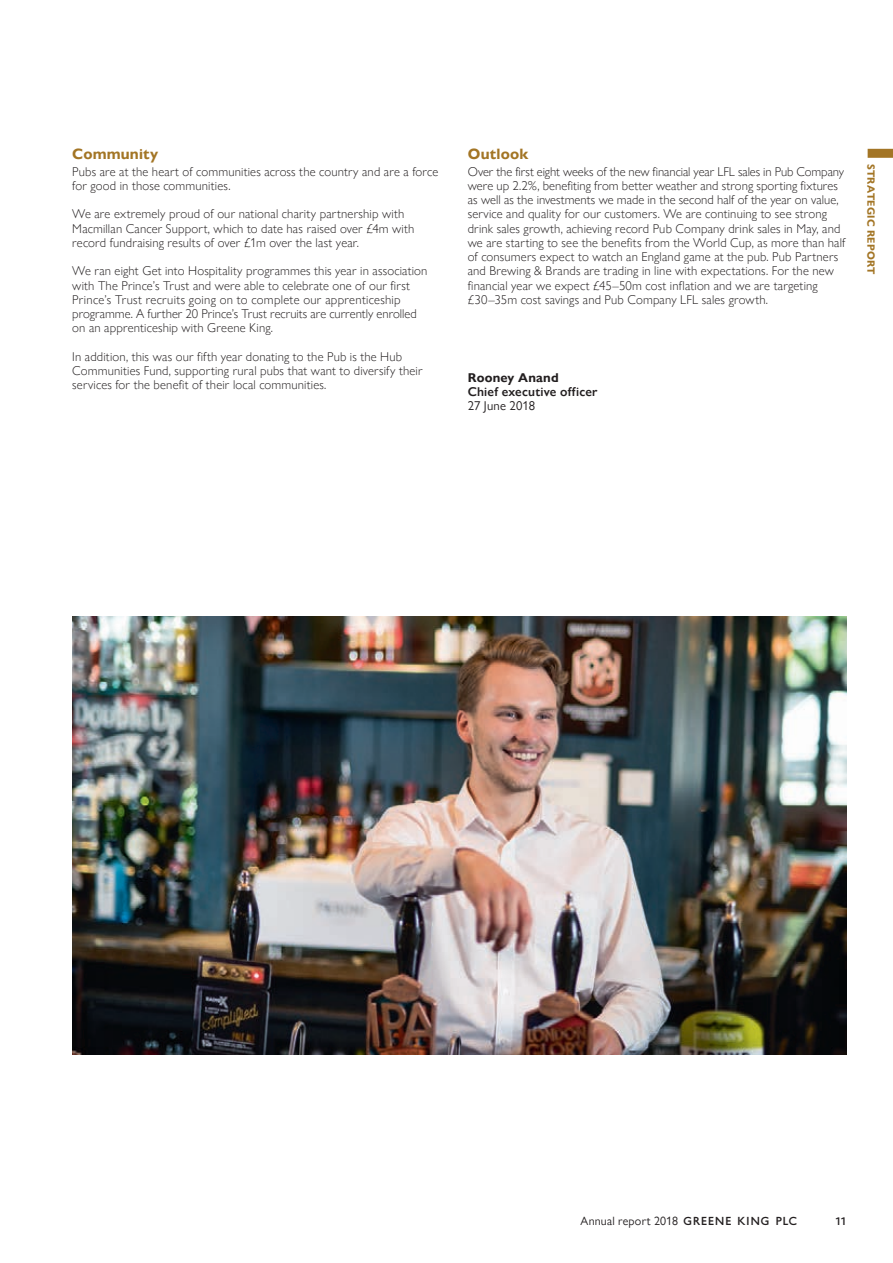
<style>
.page{position:relative;width:893px;height:1263px;background:#fff}
.page>*{position:absolute;margin:0;border:0;box-sizing:border-box;transform-origin:0 0}
.Dir_Notes_Subhd_1{font:700 15px "Gill Sans Nova";letter-spacing:.01em;color:#a37525}
.Body_Text{font:300 12.75px/14.2px "Gill Sans Nova";letter-spacing:.015em;color:#231f20}
.Sign_Off_2{font:600 12.75px "Gill Sans Nova";letter-spacing:.015em;color:#231f20}
.Sign_Off_1{font:700 12.75px "Gill Sans Nova";letter-spacing:.015em;color:#231f20}
.Sign_Off_3{font:12.75px "Gill Sans Nova";letter-spacing:.01em;color:#231f20}
.t1{font:12px "Gill Sans Nova";letter-spacing:.015em;color:#231f20}
.t2{font:12px "Greene King Beta";color:#231f20}
.t3{font:700 10.5px "Gill Sans Nova";letter-spacing:.025em;color:#a37525}
.s1{font-family:"Greene King Beta Three";font-size:12.75px}
</style>
<div class="page">
<div style="left:868px;top:149px;width:25px;height:9px;background:#a37525"></div>
<img style="left:72px;top:617px;width:774px;height:437px">
<p class="Dir_Notes_Subhd_1" style="left:72px;top:145px;width:87px">Community</p>
<p class="Body_Text" style="left:72px;top:164px;width:368px">Pubs are at the heart of communities across the country and are a force for good in those communities.</p>
<p class="Body_Text" style="left:72px;top:207px;width:344px">We are extremely proud of our national charity partnership with<br>Macmillan Cancer Support, which to date has raised over £4m with record fundraising results of over £1m over the last year.</p>
<p class="Body_Text" style="left:72px;top:264px;width:357px">We ran eight Get into Hospitality programmes this year in association with The Prince’s Trust and were able to celebrate one of our first Prince’s Trust recruits going on to complete our apprenticeship programme. A further 20 Prince’s Trust recruits are currently enrolled on an apprenticeship with Greene King.</p>
<p class="Body_Text" style="left:72px;top:349px;width:352px">In addition, this was our fifth year donating to the Pub is the Hub<br>Communities Fund, supporting rural pubs that want to diversify their services for the benefit of their local communities.</p>
<p class="Dir_Notes_Subhd_1" style="left:468px;top:145px;width:62px">Outlook</p>
<p class="Body_Text" style="left:468px;top:164px;width:379px">Over the first eight weeks of the new financial year LFL sales in Pub Company were up 2.2%, benefiting from better weather and strong sporting fixtures as well as the investments we made in the second half of the year on value, service and quality for our customers. We are continuing to see strong drink sales growth, achieving record Pub Company drink sales in May, and we are starting to see the benefits from the World Cup, as more than half of consumers expect to watch an England game at the pub. Pub Partners and Brewing &amp; Brands are trading in line with expectations. For the new financial year we expect £45–50m cost inflation and we are targeting £30–35m cost savings and Pub Company LFL sales growth.</p>
<p class="t3" style="left:877px;top:164px;width:113px;rotate:90deg">STRATEGIC REPORT</p>
<p class="Sign_Off_1" style="left:468px;top:370px;width:92px">Rooney Anand</p>
<p class="Sign_Off_2" style="left:468px;top:384px;width:131px">Chief executive officer</p>
<p class="Sign_Off_3" style="left:468px;top:398px;width:69px">27 June 2018</p>
<p class="t1" style="left:581px;top:1214px;width:218px">Annual report 2018 <span class="s1">GREENE KING PLC</span></p>
<p class="t2" style="left:834px;top:1215px;width:13px">11</p>
</div>
